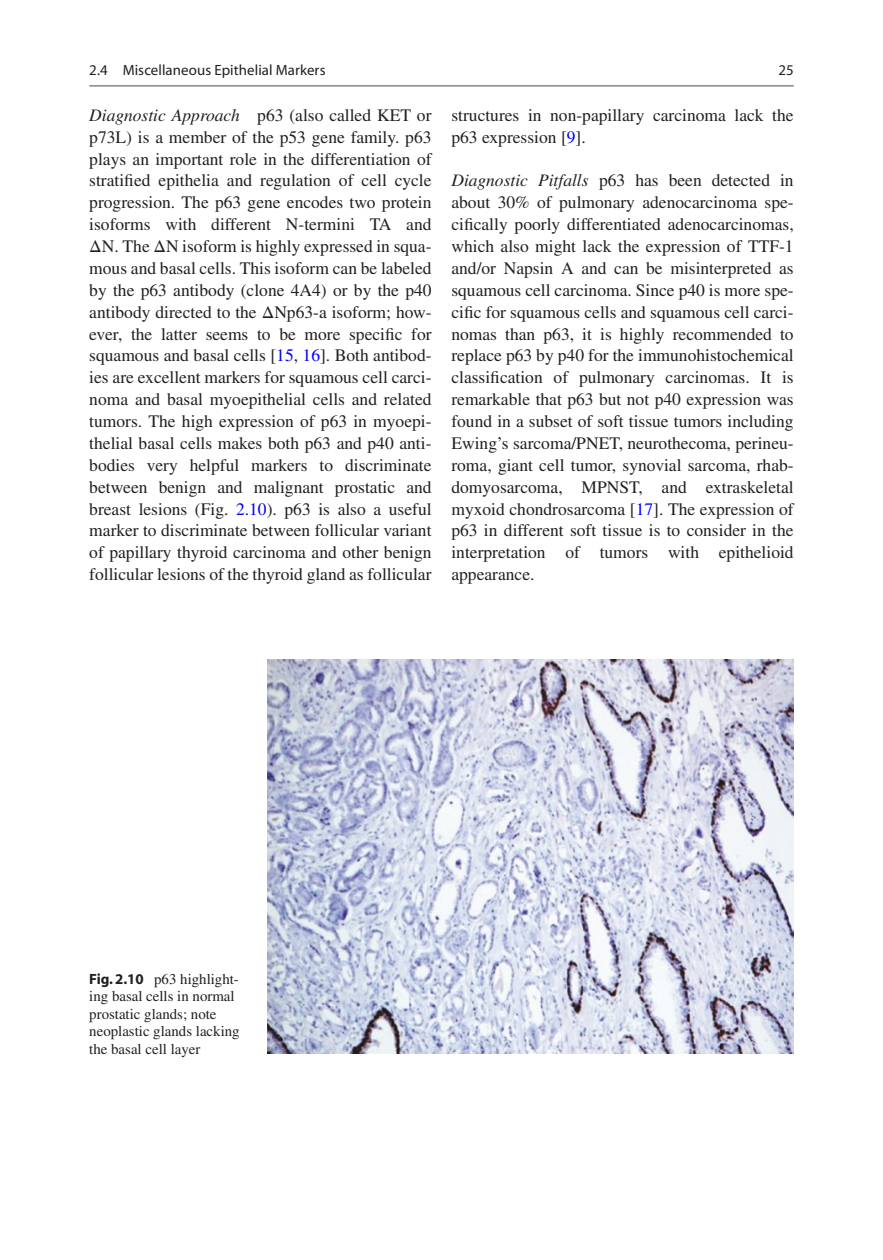
<style>
.page{position:relative;width:883px;height:1260px;background:#fff}
.page>*{position:absolute;margin:0;border:0;box-sizing:border-box;transform-origin:0 0}
.t1{font:17.5px/21.9px "Shlyfj Times";color:#231f20;text-align:justify}
.t2{font:14.88px/17.5px "Shlyfj Times";color:#231f20}
.t3{font:14.88px "Dhdjkx Myriad";letter-spacing:.005em;color:#231f20}
.s1{font-family:"Hjspnb Times";font-style:italic}
.s2{font-family:"Vnjsbb STIX General"}
.s3{color:#0000fa}
.s4{font-family:"Rwprtt Myriad";font-weight:700}
</style>
<div class="page">
<img style="left:268px;top:660px;width:526px;height:394px">
<hr style="left:89px;top:85px;width:705px;height:2px;background:#939598">
<p class="t3" style="left:89px;top:63px;width:238px">2.4 Miscellaneous Epithelial Markers</p>
<p class="t3" style="left:778px;top:63px;width:17px">25</p>
<p class="t1" style="left:89px;top:104px;width:344px"><span class="s1">Diagnostic Approach</span> p63 (also called KET or p73L) is a member of the p53 gene family. p63 plays an important role in the differentiation of stratified epithelia and regulation of cell cycle progression. The p63 gene encodes two protein isoforms with different N-termini TA and <span class="s2">Δ</span>N. The <span class="s2">Δ</span>N isoform is highly expressed in squa&shy;mous and basal cells. This isoform can be labeled by the p63 antibody (clone 4A4) or by the p40 antibody directed to the <span class="s2">Δ</span>Np63-a isoform; how&shy;ever, the latter seems to be more specific for squamous and basal cells [<span class="s3">15</span>, <span class="s3">16</span>]. Both antibod&shy;ies are excellent markers for squamous cell carci&shy;noma and basal myoepithelial cells and related tumors. The high expression of p63 in myoepi&shy;thelial basal cells makes both p63 and p40 anti&shy;bodies very helpful markers to discriminate between benign and malignant prostatic and breast lesions (Fig. <span class="s3">2.10</span>). p63 is also a useful marker to discriminate between follicular variant of papillary thyroid carcinoma and other benign follicular lesions of the thyroid gland as follicular</p>
<p class="t1" style="left:451px;top:104px;width:344px">structures in non-papillary carcinoma lack the p63 expression [<span class="s3">9</span>].</p>
<p class="t1" style="left:451px;top:170px;width:344px"><span class="s1">Diagnostic Pitfalls</span> p63 has been detected in about 30% of pulmonary adenocarcinoma spe&shy;cifically poorly differentiated adenocarcinomas, which also might lack the expression of TTF-1 and/or Napsin A and can be misinterpreted as squamous cell carcinoma. Since p40 is more spe&shy;cific for squamous cells and squamous cell carci&shy;nomas than p63, it is highly recommended to replace p63 by p40 for the immunohistochemical classification of pulmonary carcinomas. It is remarkable that p63 but not p40 expression was found in a subset of soft tissue tumors including Ewing’s sarcoma/PNET, neurothecoma, perineu&shy;roma, giant cell tumor, synovial sarcoma, rhab&shy;domyosarcoma, MPNST, and extraskeletal myxoid chondrosarcoma [<span class="s3">17</span>]. The expression of p63 in different soft tissue is to consider in the interpretation of tumors with epithelioid appearance.</p>
<p class="t2" style="left:89px;top:970px;width:152px"><span class="s4">Fig. 2.10</span> p63 highlight&shy;ing basal cells in normal prostatic glands; note neoplastic glands lacking the basal cell layer</p>
</div>
